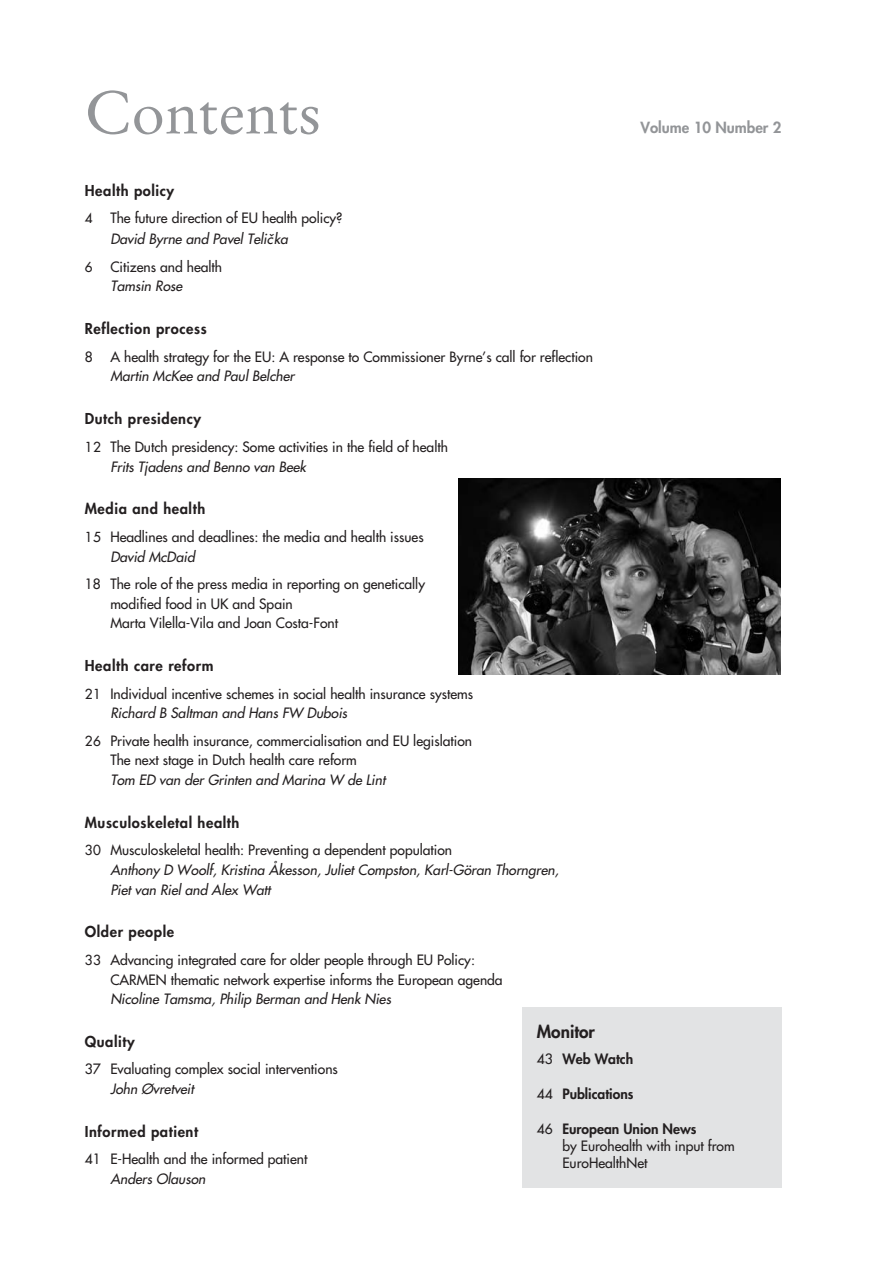
<style>
.page{position:relative;width:893px;height:1263px;background:#fff}
.page>*{position:absolute;margin:0;border:0;box-sizing:border-box;transform-origin:0 0}
.t1{font:60px "Stempel Garamond";color:#939598}
.t2{font:800 17.25px "Futura";color:#231f20}
.t3{font:800 15px "Futura";color:#939598}
.t4{font:800 14.7px "Futura";letter-spacing:.04em;color:#231f20}
.t5{font:13.8px/19.6px "Futura";color:#231f20}
.t6{font:italic 13.8px/19.6px "Futura";color:#231f20}
.t7{font:800 13.8px "Futura";color:#231f20}
.t8{font:13.5px "Futura";color:#231f20}
.s1{font-size:13.5px}
.s2{font-style:italic}
.s3{font-style:normal;font-size:13.5px}
.s4{font-style:normal}
.s5{font-weight:400}
.s6{font-weight:800}
</style>
<div class="page">
<img style="left:458px;top:478px;width:323px;height:196px">
<div style="left:522px;top:1007px;width:259px;height:181px;background:#e2e3e4"></div>
<h1 class="t1" style="left:85px;top:87px;width:238px">Contents</h1>
<p class="t3" style="left:640px;top:121px;width:142px">Volume 10 Number 2</p>
<p class="t4" style="left:85px;top:183px;width:91px">Health policy</p>
<p class="t8" style="left:85px;top:212px;width:9px">4</p>
<p class="t5" style="left:110px;top:209px;width:234px">The future direction of EU health policy?</p>
<p class="t6" style="left:110px;top:230px;width:182px">David Byrne and Pavel Telicˇka</p>
<p class="t8" style="left:85px;top:260px;width:9px">6</p>
<p class="t5" style="left:110px;top:258px;width:113px">Citizens and health</p>
<p class="t6" style="left:110px;top:277px;width:76px">Tamsin Rose</p>
<p class="t4" style="left:85px;top:321px;width:123px">Reflection process</p>
<p class="t5" style="left:85px;top:348px;width:10px">8</p>
<p class="t5" style="left:110px;top:348px;width:484px">A health strategy for the EU: A response to Commissioner Byrne’s call for reflection</p>
<p class="t6" style="left:110px;top:367px;width:188px">Martin McKee and Paul Belcher</p>
<p class="t4" style="left:85px;top:411px;width:118px">Dutch presidency</p>
<p class="t5" style="left:110px;top:438px;width:339px;text-indent:-26px"><span class="s1">12</span> The Dutch presidency: Some activities in the field of health<br><span class="s2">Frits Tjadens and Benno van Beek</span></p>
<p class="t4" style="left:85px;top:502px;width:122px">Media and health</p>
<p class="t5" style="left:110px;top:528px;width:315px;text-indent:-26px"><span class="s1">15</span> Headlines and deadlines: the media and health issues<br><span class="s2">David McDaid</span></p>
<p class="t5" style="left:110px;top:575px;width:316px;text-indent:-26px">18 The role of the press media in reporting on genetically modified food in UK and Spain<br>Marta Vilella-Vila and Joan Costa-Font</p>
<p class="t4" style="left:85px;top:658px;width:130px">Health care reform</p>
<p class="t5" style="left:110px;top:685px;width:364px;text-indent:-26px"><span class="s1">21</span> Individual incentive schemes in social health insurance systems<br><span class="s2">Richard B Saltman and Hans FW Dubois</span></p>
<p class="t5" style="left:110px;top:732px;width:363px;text-indent:-26px"><span class="s1">26</span> Private health insurance, commercialisation and EU legislation<br>The next stage in Dutch health care reform</p>
<p class="t6" style="left:110px;top:771px;width:279px">Tom ED van der Grinten and Marina W de Lint</p>
<p class="t4" style="left:85px;top:815px;width:156px">Musculoskeletal health</p>
<p class="t6" style="left:110px;top:841px;width:452px;text-indent:-26px"><span class="s3">30</span> <span class="s4">Musculoskeletal health: Preventing a dependent population<br></span>Anthony D Woolf, Kristina Åkesson, Juliet Compston, Karl-Göran Thorngren,<br>Piet van Riel and Alex Watt</p>
<p class="t4" style="left:85px;top:925px;width:91px">Older people</p>
<p class="t5" style="left:110px;top:951px;width:394px;text-indent:-26px"><span class="s1">33</span> Advancing integrated care for older people through EU Policy:<br>CARMEN thematic network expertise informs the European agenda</p>
<p class="t6" style="left:110px;top:990px;width:285px">Nicoline Tamsma, Philip Berman and Henk Nies</p>
<p class="t4" style="left:85px;top:1034px;width:51px">Quality</p>
<p class="t5" style="left:85px;top:1060px;width:255px">37 Evaluating complex social interventions</p>
<p class="t6" style="left:110px;top:1080px;width:87px">John Øvretveit</p>
<p class="t4" style="left:85px;top:1124px;width:115px">Informed patient</p>
<p class="t5" style="left:85px;top:1150px;width:224px">41 E-Health and the informed patient</p>
<p class="t6" style="left:110px;top:1170px;width:99px">Anders Olauson</p>
<p class="t2" style="left:537px;top:1023px;width:60px">Monitor</p>
<p class="t7" style="left:537px;top:1052px;width:98px"><span class="s5">43</span> Web Watch</p>
<p class="t7" style="left:537px;top:1087px;width:98px"><span class="s5">44</span> Publications</p>
<p class="t5" style="left:562px;top:1120px;width:174px;line-height:17.5px;text-indent:-26px">46 <span class="s6">European Union News<br></span>by Eurohealth with input from<br>EuroHealthNet</p>
</div>
